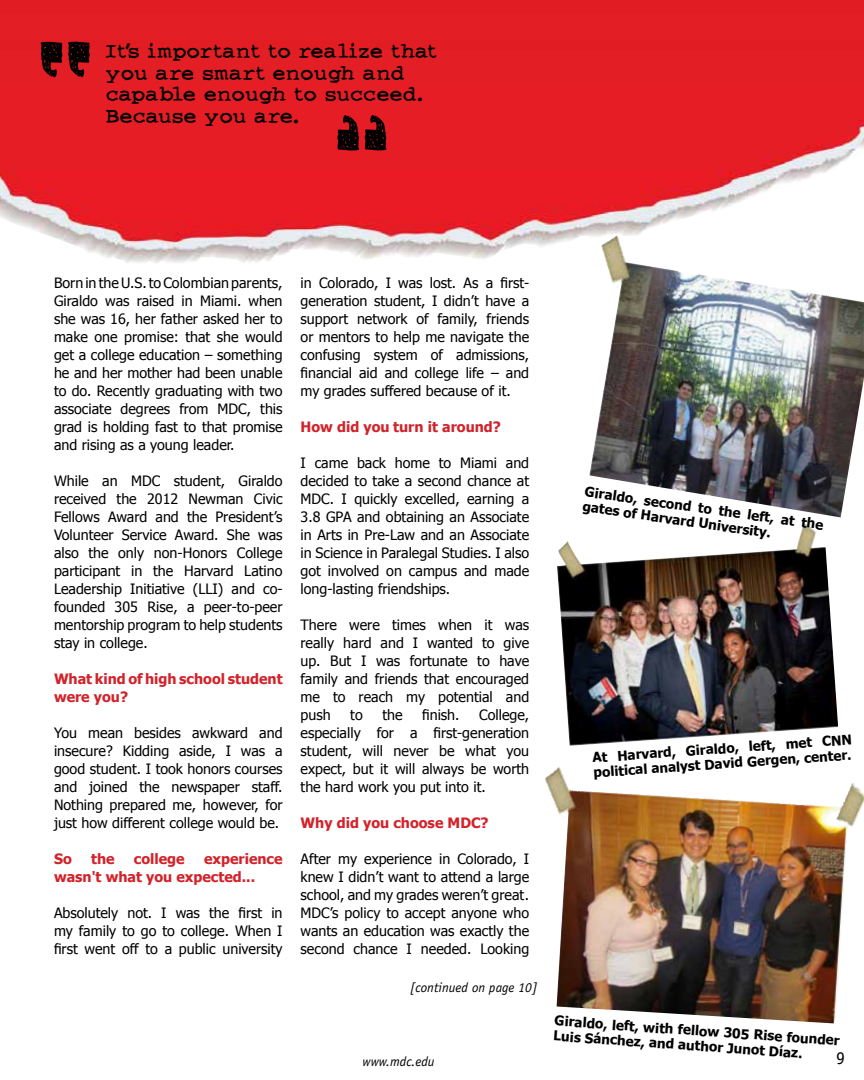
<style>
.page{position:relative;width:864px;height:1080px;background:#fff}
.page>*{position:absolute;margin:0;border:0;box-sizing:border-box;transform-origin:0 0}
.t1{font:108px "Illuminate";color:#000}
.t2{font:18px/21.6px "Blast O Rama Bold";color:#000}
.t3{font:18px "Officina Sans";color:#000}
.t4{font:14.25px/18px "Tahoma";color:#000;text-align:justify}
.t5{font:700 14.25px/18px "Tahoma";color:#d2232a}
.t6{font:700 13.5px/15px "Tahoma";color:#000}
.t7{font:italic 13.5px "Officina Sans";color:#000}
</style>
<div class="page">
<img style="left:589px;top:263px;width:275px;height:254px">
<img style="left:545px;top:768px;width:319px;height:256px">
<img style="left:0;top:0;width:864px;height:263px">
<img style="left:557px;top:522px;width:281px;height:224px">
<h1 class="t1" style="left:40px;top:48px;width:57px">“</h1>
<p class="t2" style="left:106px;top:40px;width:333px">It’s important to realize that you are smart enough and capable enough to succeed.</p>
<p class="t2" style="left:106px;top:105px;width:195px">Because you are.</p>
<h1 class="t1" style="left:387px;top:145px;width:57px;rotate:-180deg">“</h1>
<p class="t4" style="left:54px;top:273px;width:230px">Born in the U.S. to Colombian parents, Giraldo was raised in Miami. when she was 16, her father asked her to make one promise: that she would get a college education – something he and her mother had been unable to do. Recently graduating with two associate degrees from MDC, this grad is holding fast to that promise and rising as a young leader.</p>
<p class="t4" style="left:54px;top:471px;width:230px">While an MDC student, Giraldo received the 2012 Newman Civic Fellows Award and the President’s Volunteer Service Award. She was also the only non-Honors College participant in the Harvard Latino Leadership Initiative (LLI) and co&shy;founded 305 Rise, a peer-to-peer mentorship program to help students stay in college.</p>
<p class="t5" style="left:54px;top:669px;width:230px">What kind of high school student were you?</p>
<p class="t4" style="left:54px;top:723px;width:230px">You mean besides awkward and insecure? Kidding aside, I was a good student. I took honors courses and joined the newspaper staff.<br>Nothing prepared me, however, for just how different college would be.</p>
<p class="t5" style="left:54px;top:849px;width:19px">So</p>
<p class="t5" style="left:91px;top:849px;width:25px">the</p>
<p class="t5" style="left:134px;top:849px;width:52px">college</p>
<p class="t5" style="left:54px;top:849px;width:230px;text-indent:150px">experience wasn't what you expected...</p>
<p class="t4" style="left:54px;top:903px;width:230px">Absolutely not. I was the first in my family to go to college. When I first went off to a public university</p>
<p class="t4" style="left:301px;top:273px;width:230px">in Colorado, I was lost. As a first&shy;generation student, I didn’t have a support network of family, friends or mentors to help me navigate the confusing system of admissions, financial aid and college life – and my grades suffered because of it.</p>
<p class="t5" style="left:301px;top:417px;width:202px">How did you turn it around?</p>
<p class="t4" style="left:301px;top:453px;width:230px">I came back home to Miami and decided to take a second chance at MDC. I quickly excelled, earning a 3.8 GPA and obtaining an Associate in Arts in Pre-Law and an Associate in Science in Paralegal Studies. I also got involved on campus and made long-lasting friendships.</p>
<p class="t4" style="left:301px;top:615px;width:230px">There were times when it was really hard and I wanted to give up. But I was fortunate to have family and friends that encouraged me to reach my potential and push</p>
<p class="t4" style="left:350px;top:705px;width:14px">to</p>
<p class="t4" style="left:382px;top:705px;width:22px">the</p>
<p class="t4" style="left:422px;top:705px;width:39px">finish.</p>
<p class="t4" style="left:301px;top:705px;width:230px;text-indent:179px">College, especially for a first-generation student, will never be what you expect, but it will always be worth the hard work you put into it.</p>
<p class="t5" style="left:301px;top:813px;width:190px">Why did you choose MDC?</p>
<p class="t4" style="left:301px;top:849px;width:230px">After my experience in Colorado, I knew I didn’t want to attend a large school, and my grades weren’t great.<br>MDC’s policy to accept anyone who wants an education was exactly the second chance I needed. Looking</p>
<p class="t7" style="left:410px;top:980px;width:129px">[continued on page 10]</p>
<p class="t6" style="left:586px;top:483px;width:242px;rotate:8deg">Giraldo, second to the left, at the gates of Harvard University.</p>
<p class="t6" style="left:592px;top:749px;width:261px;rotate:-4deg">At Harvard, Giraldo, left, met CNN political analyst David Gergen, center.</p>
<p class="t6" style="left:555px;top:1012px;width:287px;rotate:4deg">Giraldo, left, with fellow 305 Rise founder<br>Luis Sánchez, and author Junot Díaz.</p>
<p class="t7" style="left:362px;top:1054px;width:74px">www.mdc.edu</p>
<p class="t3" style="left:836px;top:1048px;width:10px">9</p>
</div>
